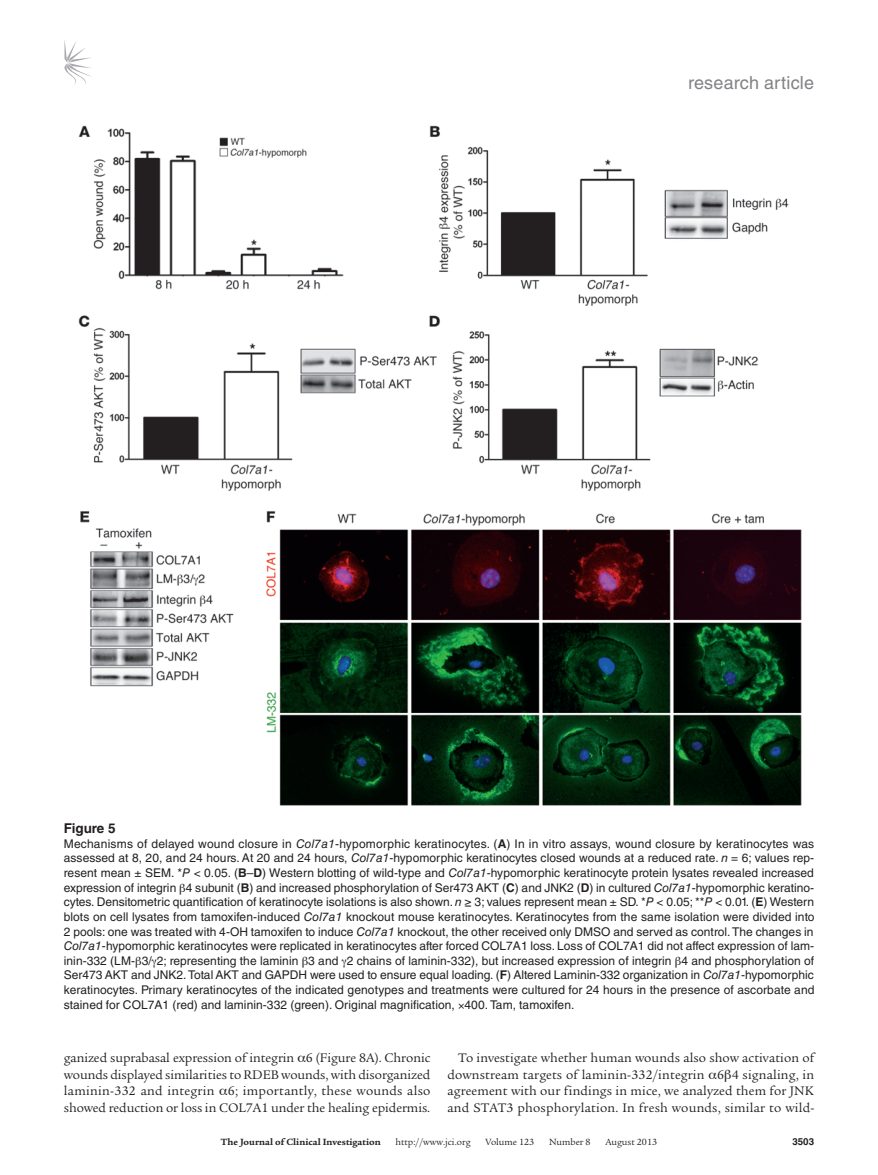
<style>
.page{position:relative;width:878px;height:1175px;background:#fff}
.page>*{position:absolute;margin:0;border:0;box-sizing:border-box;transform-origin:0 0}
.t1{font:18px "Helvetica LT Std";letter-spacing:.01em;color:#808285}
.t2{font:13.5px/16.5px "Legacy Serif Std";letter-spacing:-.005em;color:#231f20;text-align:justify}
.t3{font:700 13.5px "Helvetica LT Std";color:#231f20}
.t4{font:12px/14.7px "Helvetica LT Std";letter-spacing:.005em;color:#231f20;text-align:justify}
.t5{font:9.75px "Legacy Serif Std";color:#231f20}
.t6{font:700 9.75px "Legacy Serif Std";color:#231f20}
.t7{font:700 9.75px "Helvetica LT Std";color:#231f20}
.s1{font-style:italic}
.s2{font-weight:700}
</style>
<div class="page">
<svg style="left:64px;top:40px;width:27px;height:45px"></svg>
<img style="left:78px;top:125px;width:724px;height:681px">
<h1 class="t1" style="left:688px;top:73px;width:127px">research article</h1>
<p class="t3" style="left:64px;top:820px;width:53px">Figure 5</p>
<p class="t4" style="left:64px;top:836px;width:752px">Mechanisms of delayed wound closure in <span class="s1">Col7a1</span>-hypomorphic keratinocytes. (<span class="s2">A</span>) In in vitro assays, wound closure by keratinocytes was assessed at 8, 20, and 24 hours. At 20 and 24 hours, <span class="s1">Col7a1</span>-hypomorphic keratinocytes closed wounds at a reduced rate. <span class="s1">n</span> = 6; values rep&shy;resent mean ± SEM. *<span class="s1">P</span> &lt; 0.05. (<span class="s2">B</span>–<span class="s2">D</span>) Western blotting of wild-type and <span class="s1">Col7a1</span>-hypomorphic keratinocyte protein lysates revealed increased expression of integrin 4 subunit (<span class="s2">B</span>) and increased phosphorylation of Ser473 AKT (<span class="s2">C</span>) and JNK2 (<span class="s2">D</span>) in cultured <span class="s1">Col7a1</span>-hypomorphic keratino&shy;cytes. Densitometric quantification of keratinocyte isolations is also shown. <span class="s1">n</span> ≥ 3; values represent mean ± SD. *<span class="s1">P</span> &lt; 0.05; **<span class="s1">P</span> &lt; 0.01. (<span class="s2">E</span>) Western blots on cell lysates from tamoxifen-induced <span class="s1">Col7a1</span> knockout mouse keratinocytes. Keratinocytes from the same isolation were divided into 2 pools: one was treated with 4-OH tamoxifen to induce <span class="s1">Col7a1</span> knockout, the other received only DMSO and served as control. The changes in <span class="s1">Col7a1</span>-hypomorphic keratinocytes were replicated in keratinocytes after forced COL7A1 loss. Loss of COL7A1 did not affect expression of lam&shy;inin-332 (LM- 3/ 2; representing the laminin 3 and 2 chains of laminin-332), but increased expression of integrin 4 and phosphorylation of Ser473 AKT and JNK2. Total AKT and GAPDH were used to ensure equal loading. (<span class="s2">F</span>) Altered Laminin-332 organization in <span class="s1">Col7a1</span>-hypomorphic keratinocytes. Primary keratinocytes of the indicated genotypes and treatments were cultured for 24 hours in the presence of ascorbate and stained for COL7A1 (red) and laminin-332 (green). Original magnification, 400. Tam, tamoxifen.</p>
<p class="t2" style="left:64px;top:1049px;width:368px">ganized suprabasal expression of integrin 6 (Figure 8A). Chronic wounds displayed similarities to RDEB wounds, with disorganized laminin-332 and integrin 6; importantly, these wounds also showed reduction or loss in COL7A1 under the healing epidermis.</p>
<p class="t2" style="left:447px;top:1049px;width:368px;text-indent:11px">To investigate whether human wounds also show activation of downstream targets of laminin-332/integrin 6 4 signaling, in agreement with our findings in mice, we analyzed them for JNK and STAT3 phosphorylation. In fresh wounds, similar to wild-</p>
<p class="t6" style="left:221px;top:1135px;width:161px">The Journal of Clinical Investigation</p>
<p class="t5" style="left:395px;top:1136px;width:77px">http://www.jci.org</p>
<p class="t5" style="left:485px;top:1136px;width:50px">Volume 123</p>
<p class="t5" style="left:549px;top:1136px;width:43px">Number 8</p>
<p class="t5" style="left:605px;top:1136px;width:53px">August 2013</p>
<p class="t7" style="left:792px;top:1135px;width:23px">3503</p>
</div>
